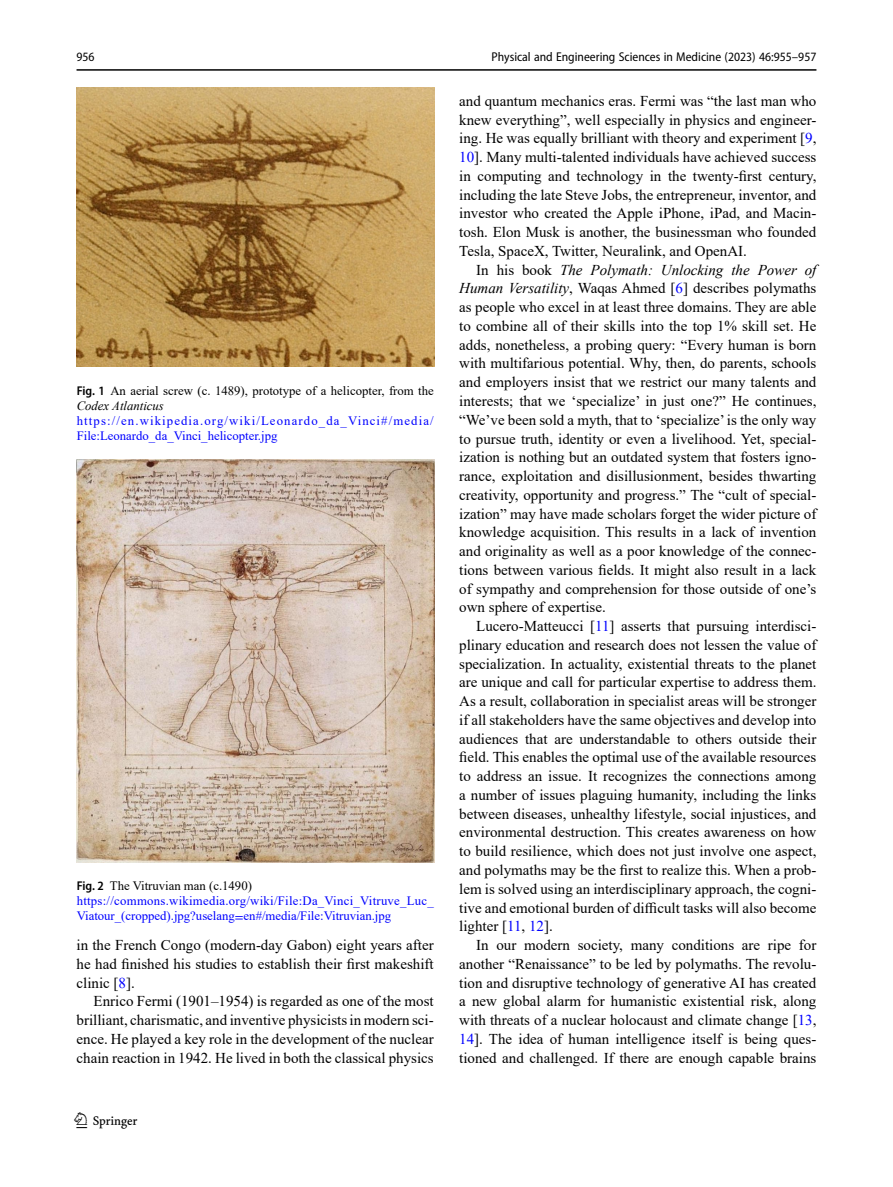
<style>
.page{position:relative;width:893px;height:1187px;background:#fff}
.page>*{position:absolute;margin:0;border:0;box-sizing:border-box;transform-origin:0 0}
.t1{font:22.5px "Springnew";color:#000}
.Body_Text_Indent{font:15px/18.8px "Times New Roman";color:#000;text-align:justify}
.Figure_Caption{font:12.75px/15px "Times New Roman";color:#00f}
.Figure_Caption-2{font:12.75px/15px "Times New Roman";color:#000}
.Figure_Caption-3{font:12.75px/15px "Times New Roman";letter-spacing:.09em;color:#00f}
.t2{font:semi-condensed 12.75px "Myriad Pro";color:#000}
.s1{font-family:"Myriad Pro";font-weight:600;font-stretch:semi-condensed}
.s2{font-style:italic}
.s3{font-family:"STIX"}
.s4{color:#00f}
</style>
<div class="page">
<hr style="left:77px;top:69px;width:739px;height:2px;background:#000">
<img style="left:77px;top:459px;width:357px;height:403px">
<img style="left:77px;top:87px;width:357px;height:280px">
<p class="t2" style="left:77px;top:49px;width:20px">956</p>
<p class="Figure_Caption-2" style="left:77px;top:382px;width:359px"><span class="s1">Fig. 1</span> An aerial screw (c. 1489), prototype of a helicopter, from the<br><span class="s2">Codex Atlanticus</span></p>
<p class="Figure_Caption-3" style="left:77px;top:412px;width:359px">https://en.wikipedia.org/wiki/Leonardo_da_Vinci#/media/<br>File:Leonardo_da_Vinci_helicopter.jpg</p>
<p class="Figure_Caption-2" style="left:77px;top:877px;width:177px"><span class="s1">Fig. 2</span> The Vitruvian man (c.1490)</p>
<p class="Figure_Caption" style="left:77px;top:892px;width:359px">https://commons.wikimedia.org/wiki/File:Da_Vinci_Vitruve_Luc_<br>Viatour_(cropped).jpg?uselang<span class="s3">=</span>en#/media/File:Vitruvian.jpg</p>
<p class="Body_Text_Indent" style="left:77px;top:935px;width:359px">in the French Congo (modern-day Gabon) eight years after he had finished his studies to establish their first makeshift clinic [<span class="s4">8</span>].</p>
<p class="Body_Text_Indent" style="left:77px;top:991px;width:359px;text-indent:17px">Enrico Fermi (1901–1954) is regarded as one of the most brilliant, charismatic, and inventive physicists in modern sci&shy;ence. He played a key role in the development of the nuclear chain reaction in 1942. He lived in both the classical physics</p>
<h1 class="t1" style="left:77px;top:1107px;width:63px">1 3</h1>
<p class="t2" style="left:492px;top:49px;width:326px">Physical and Engineering Sciences in Medicine (2023) 46:955–957</p>
<p class="Body_Text_Indent" style="left:459px;top:91px;width:359px">and quantum mechanics eras. Fermi was “the last man who knew everything”, well especially in physics and engineer&shy;ing. He was equally brilliant with theory and experiment [<span class="s4">9</span>, <span class="s4">10</span>]. Many multi-talented individuals have achieved success in computing and technology in the twenty-first century, including the late Steve Jobs, the entrepreneur, inventor, and investor who created the Apple iPhone, iPad, and Macin&shy;tosh. Elon Musk is another, the businessman who founded Tesla, SpaceX, Twitter, Neuralink, and OpenAI.</p>
<p class="Body_Text_Indent" style="left:459px;top:260px;width:359px;text-indent:17px">In his book <span class="s2">The Polymath: Unlocking the Power of Human Versatility</span>, Waqas Ahmed [<span class="s4">6</span>] describes polymaths as people who excel in at least three domains. They are able to combine all of their skills into the top 1% skill set. He adds, nonetheless, a probing query: “Every human is born with multifarious potential. Why, then, do parents, schools and employers insist that we restrict our many talents and interests; that we ‘specialize’ in just one?” He continues, “We’ve been sold a myth, that to ‘specialize’ is the only way to pursue truth, identity or even a livelihood. Yet, special&shy;ization is nothing but an outdated system that fosters igno&shy;rance, exploitation and disillusionment, besides thwarting creativity, opportunity and progress.” The “cult of special&shy;ization” may have made scholars forget the wider picture of knowledge acquisition. This results in a lack of invention and originality as well as a poor knowledge of the connec&shy;tions between various fields. It might also result in a lack of sympathy and comprehension for those outside of one’s own sphere of expertise.</p>
<p class="Body_Text_Indent" style="left:459px;top:616px;width:359px;text-indent:17px">Lucero-Matteucci [<span class="s4">11</span>] asserts that pursuing interdisci&shy;plinary education and research does not lessen the value of specialization. In actuality, existential threats to the planet are unique and call for particular expertise to address them.<br>As a result, collaboration in specialist areas will be stronger if all stakeholders have the same objectives and develop into audiences that are understandable to others outside their field. This enables the optimal use of the available resources to address an issue. It recognizes the connections among a number of issues plaguing humanity, including the links between diseases, unhealthy lifestyle, social injustices, and environmental destruction. This creates awareness on how to build resilience, which does not just involve one aspect, and polymaths may be the first to realize this. When a prob&shy;lem is solved using an interdisciplinary approach, the cogni&shy;tive and emotional burden of difficult tasks will also become lighter [<span class="s4">11</span>, <span class="s4">12</span>].</p>
<p class="Body_Text_Indent" style="left:459px;top:935px;width:359px;text-indent:17px">In our modern society, many conditions are ripe for another “Renaissance” to be led by polymaths. The revolu&shy;tion and disruptive technology of generative AI has created a new global alarm for humanistic existential risk, along with threats of a nuclear holocaust and climate change [<span class="s4">13</span>, <span class="s4">14</span>]. The idea of human intelligence itself is being ques&shy;tioned and challenged. If there are enough capable brains</p>
</div>
